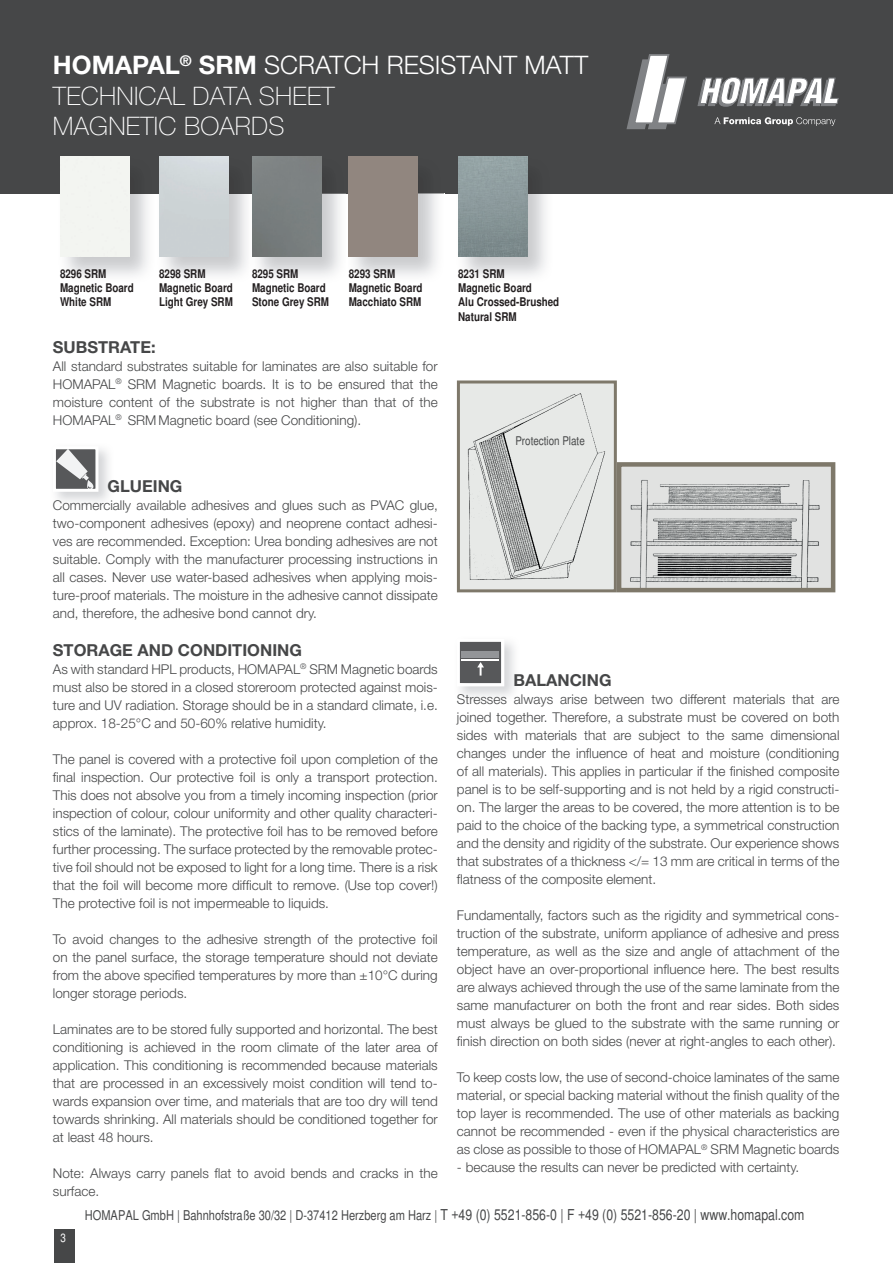
<style>
.page{position:relative;width:893px;height:1263px;background:#fff}
.page>*{position:absolute;margin:0;border:0;box-sizing:border-box;transform-origin:0 0}
.t1{font:100 25.5px/30.6px "Helvetica Neue";letter-spacing:.01em;color:#fff}
.t2{font:700 16.5px "Helvetica Neue";color:#464748}
.t3{font:300 13.5px/18px "Helvetica Neue";color:#464748;text-align:justify}
.t4{font:condensed 13.5px "Helvetica";color:#464748}
.t5{font:700 condensed 12px/14.4px "Helvetica";color:#231f20}
.t6{font:condensed 12px "Helvetica";color:#464748}
.t7{font:condensed 12px "Helvetica";color:#fff}
.s1{font-weight:700}
.s2{font-weight:300}
.s3{font-size:15px}
</style>
<div class="page">
<div style="left:54px;top:1229px;width:20px;height:34px;background:#464748"></div>
<div style="left:0;top:0;width:893px;height:193px;background:#464748"></div>
<svg style="left:697px;top:77px;width:142px;height:30px"></svg>
<svg style="left:626px;top:54px;width:61px;height:75px"></svg>
<svg style="left:714px;top:117px;width:121px;height:9px"></svg>
<img style="left:56px;top:449px;width:53px;height:53px">
<svg style="left:57px;top:450px;width:37px;height:38px"></svg>
<div style="left:53px;top:446px;width:45px;height:46px;border:3px solid #fff"></div>
<img style="left:461px;top:384px;width:152px;height:204px">
<div style="left:457px;top:380px;width:160px;height:212px;border:3px solid #7e786a"></div>
<img style="left:622px;top:467px;width:208px;height:120px">
<div style="left:617px;top:462px;width:218px;height:130px;border:4px solid #7e786a"></div>
<img style="left:460px;top:642px;width:54px;height:54px">
<div style="left:458px;top:640px;width:43px;height:43px;background:#57585a"></div>
<hr style="left:461px;top:659px;width:38px;height:1px;background:#fff">
<hr style="left:461px;top:654px;width:38px;height:4px;background:#939598">
<hr style="left:461px;top:651px;width:38px;height:2px;background:#939598">
<svg style="left:477px;top:662px;width:7px;height:14px"></svg>
<div style="left:457px;top:639px;width:47px;height:47px;border:3px solid #fff"></div>
<div style="left:519px;top:437px;width:59px;height:15px;background:#e7e9e7"></div>
<img style="left:58px;top:156px;width:97px;height:120px">
<div style="left:60px;top:156px;width:69px;height:101px;background:#f3f5f1"></div>
<img style="left:157px;top:156px;width:287px;height:120px">
<img style="left:159px;top:156px;width:69px;height:101px">
<img style="left:250px;top:156px;width:4px;height:120px">
<img style="left:252px;top:156px;width:69px;height:101px">
<img style="left:346px;top:156px;width:1px;height:120px">
<div style="left:349px;top:156px;width:69px;height:101px;background:#91867f"></div>
<img style="left:456px;top:156px;width:97px;height:120px">
<img style="left:458px;top:156px;width:69px;height:101px">
<h1 class="t1" style="left:53px;top:50px;width:537px"><span class="s1">HOMAPAL</span><sup>®</sup> <span class="s1">SRM</span> <span class="s2">SCRATCH RESISTANT MATT<br></span>TECHNICAL DATA SHEET<br>MAGNETIC BOARDS</h1>
<p class="t5" style="left:60px;top:266px;width:75px">8296 SRM<br>Magnetic Board<br>White SRM</p>
<p class="t5" style="left:159px;top:266px;width:75px">8298 SRM<br>Magnetic Board<br>Light Grey SRM</p>
<p class="t5" style="left:252px;top:266px;width:79px">8295 SRM<br>Magnetic Board<br>Stone Grey SRM</p>
<p class="t5" style="left:349px;top:266px;width:75px">8293 SRM<br>Magnetic Board<br>Macchiato SRM</p>
<p class="t5" style="left:458px;top:266px;width:103px">8231 SRM<br>Magnetic Board<br>Alu Crossed-Brushed<br>Natural SRM</p>
<p class="t2" style="left:53px;top:337px;width:104px">SUBSTRATE:</p>
<p class="t3" style="left:53px;top:357px;width:386px">All standard substrates suitable for laminates are also suitable for HOMAPAL<sup>®</sup> SRM Magnetic boards. It is to be ensured that the moisture content of the substrate is not higher than that of the HOMAPAL<sup>®</sup> SRM Magnetic board (see Conditioning).</p>
<p class="t2" style="left:108px;top:476px;width:76px">GLUEING</p>
<p class="t3" style="left:53px;top:496px;width:386px">Commercially available adhesives and glues such as PVAC glue, two-component adhesives (epoxy) and neoprene contact adhesi&shy;ves are recommended. Exception: Urea bonding adhesives are not suitable. Comply with the manufacturer processing instructions in all cases. Never use water-based adhesives when applying mois&shy;ture-proof materials. The moisture in the adhesive cannot dissipate and, therefore, the adhesive bond cannot dry.</p>
<p class="t2" style="left:53px;top:639px;width:251px">STORAGE AND CONDITIONING</p>
<p class="t3" style="left:53px;top:659px;width:386px">As with standard HPL products, HOMAPAL<sup>®</sup> SRM Magnetic boards must also be stored in a closed storeroom protected against mois&shy;ture and UV radiation. Storage should be in a standard climate, i.e. approx. 18-25°C and 50-60% relative humidity.</p>
<p class="t3" style="left:53px;top:749px;width:386px">The panel is covered with a protective foil upon completion of the final inspection. Our protective foil is only a transport protection.<br>This does not absolve you from a timely incoming inspection (prior inspection of colour, colour uniformity and other quality characteri&shy;stics of the laminate). The protective foil has to be removed before further processing. The surface protected by the removable protec&shy;tive foil should not be exposed to light for a long time. There is a risk that the foil will become more difficult to remove. (Use top cover!)<br>The protective foil is not impermeable to liquids.</p>
<p class="t3" style="left:53px;top:929px;width:386px">To avoid changes to the adhesive strength of the protective foil on the panel surface, the storage temperature should not deviate from the above specified temperatures by more than ±10°C during longer storage periods.</p>
<p class="t3" style="left:53px;top:1019px;width:386px">Laminates are to be stored fully supported and horizontal. The best conditioning is achieved in the room climate of the later area of application. This conditioning is recommended because materials that are processed in an excessively moist condition will tend to&shy;wards expansion over time, and materials that are too dry will tend towards shrinking. All materials should be conditioned together for at least 48 hours.</p>
<p class="t3" style="left:53px;top:1163px;width:386px">Note: Always carry panels flat to avoid bends and cracks in the surface.</p>
<p class="t6" style="left:515px;top:434px;width:71px">Protection Plate</p>
<p class="t2" style="left:513px;top:670px;width:100px">BALANCING</p>
<p class="t3" style="left:457px;top:690px;width:384px">Stresses always arise between two different materials that are joined together. Therefore, a substrate must be covered on both sides with materials that are subject to the same dimensional changes under the influence of heat and moisture (conditioning of all materials). This applies in particular if the finished composite panel is to be self-supporting and is not held by a rigid constructi&shy;on. The larger the areas to be covered, the more attention is to be paid to the choice of the backing type, a symmetrical construction and the density and rigidity of the substrate. Our experience shows that substrates of a thickness &lt;/= 13 mm are critical in terms of the flatness of the composite element.</p>
<p class="t3" style="left:457px;top:906px;width:384px">Fundamentally, factors such as the rigidity and symmetrical cons&shy;truction of the substrate, uniform appliance of adhesive and press temperature, as well as the size and angle of attachment of the object have an over-proportional influence here. The best results are always achieved through the use of the same laminate from the same manufacturer on both the front and rear sides. Both sides must always be glued to the substrate with the same running or finish direction on both sides (never at right-angles to each other).</p>
<p class="t3" style="left:457px;top:1068px;width:384px">To keep costs low, the use of second-choice laminates of the same material, or special backing material without the finish quality of the top layer is recommended. The use of other materials as backing cannot be recommended - even if the physical characteristics are as close as possible to those of HOMAPAL<sup>®</sup> SRM Magnetic boards</p>
<p class="t3" style="left:457px;top:1158px;width:344px">- because the results can never be predicted with certainty.</p>
<p class="t7" style="left:61px;top:1231px;width:7px">3</p>
<p class="t4" style="left:85px;top:1207px;width:721px">HOMAPAL GmbH | Bahnhofstraße 30/32 | D-37412 Herzberg am Harz | <span class="s3">T +49 (0) 5521-856-0 | F +49 (0) 5521-856-20 | www.homapal.com</span></p>
</div>
